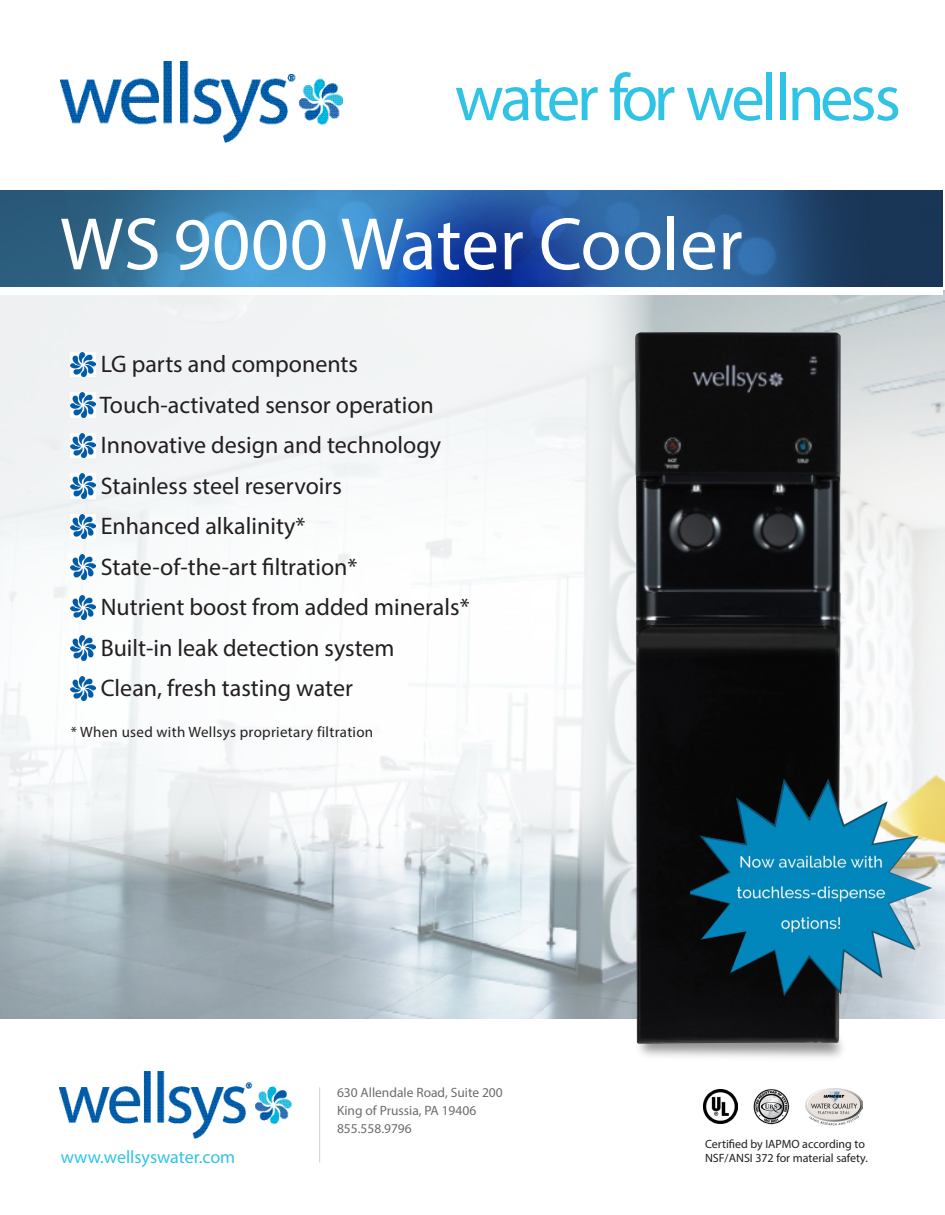
<style>
.page{position:relative;width:945px;height:1215px;background:#fff}
.page>*{position:absolute;margin:0;border:0;box-sizing:border-box;transform-origin:0 0}
.t1{font:75px "Myriad Pro";letter-spacing:.005em;color:#fff}
.t2{font:66.75px "Myriad Pro";letter-spacing:-.05em;color:#31c3e6}
.t3{font:24px/40.5px "Myriad Pro";color:#231f20}
.t4{font:18px "Myriad Pro";color:#31c3e6}
.t5{font:15px "Myriad Pro";letter-spacing:.02em;color:#231f20}
.t6{font:13.5px/18px "Myriad Pro";color:#6c6d70}
.t7{font:12px/14.4px "Myriad Pro";color:#231f20}
</style>
<div class="page">
<img style="left:0;top:291px;width:945px;height:728px">
<svg style="left:0;top:295px;width:653px;height:588px;fill:#f3f6f7"></svg>
<img style="left:0;top:190px;width:943px;height:97px">
<img style="left:671px;top:190px;width:73px;height:23px">
<div style="left:0;top:287px;width:943px;height:8px;background:#fff"></div>
<img style="left:71px;top:352px;width:25px;height:25px">
<img style="left:71px;top:393px;width:25px;height:24px">
<img style="left:71px;top:433px;width:25px;height:25px">
<img style="left:71px;top:474px;width:25px;height:24px">
<img style="left:71px;top:514px;width:25px;height:25px">
<img style="left:71px;top:555px;width:25px;height:24px">
<img style="left:71px;top:595px;width:25px;height:25px">
<img style="left:71px;top:636px;width:25px;height:24px">
<img style="left:71px;top:676px;width:25px;height:25px">
<img style="left:273px;top:190px;width:48px;height:97px">
<img style="left:321px;top:190px;width:350px;height:97px">
<img style="left:60px;top:61px;width:283px;height:81px">
<img style="left:59px;top:1072px;width:232px;height:66px">
<hr style="left:319px;top:1087px;width:1px;height:75px;background:#d1d2d4">
<img style="left:635px;top:332px;width:206px;height:712px">
<img style="left:806px;top:1088px;width:57px;height:37px">
<img style="left:703px;top:1090px;width:34px;height:34px">
<img style="left:753px;top:1089px;width:36px;height:35px">
<img style="left:690px;top:767px;width:241px;height:241px">
<h2 class="t2" style="left:455px;top:57px;width:448px">water for wellness</h2>
<h1 class="t1" style="left:60px;top:198px;width:684px">WS 9000 Water Cooler</h1>
<p class="t3" style="left:100px;top:344px;width:371px">LG parts and components<br>Touch-activated sensor operation<br>Innovative design and technology<br>Stainless steel reservoirs<br>Enhanced alkalinity*<br>State-of-the-art filtration*<br>Nutrient boost from added minerals*<br>Built-in leak detection system<br>Clean, fresh tasting water</p>
<p class="t5" style="left:71px;top:723px;width:304px">* When used with Wellsys proprietary filtration</p>
<p class="t4" style="left:61px;top:1145px;width:176px">www.wellsyswater.com</p>
<p class="t6" style="left:337px;top:1083px;width:167px">630 Allendale Road, Suite 200<br>King of Prussia, PA 19406<br>855.558.9796</p>
<p class="t7" style="left:705px;top:1137px;width:164px">Certified by IAPMO according to<br>NSF/ANSI 372 for material safety.</p>
</div>
